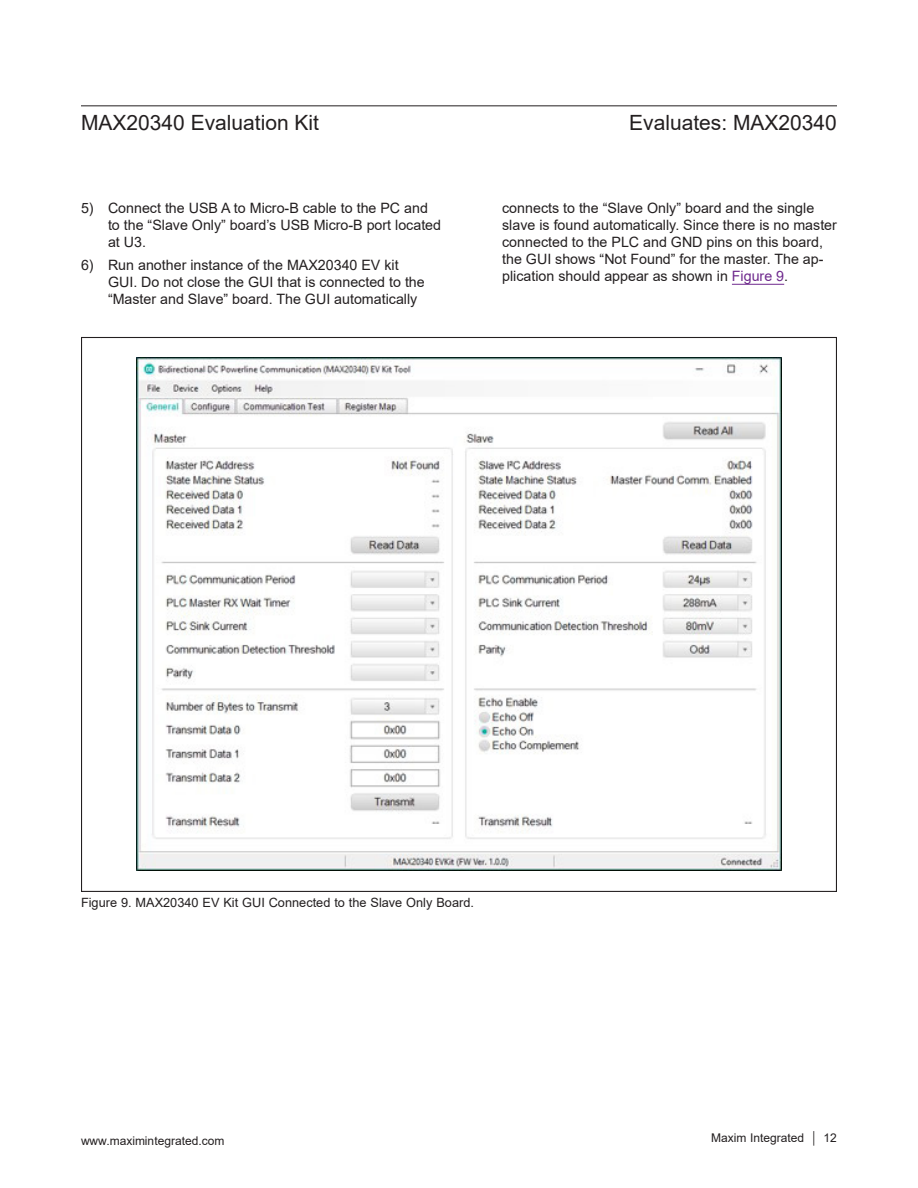
<style>
.page{position:relative;width:918px;height:1188px;background:#fff}
.page>*{position:absolute;margin:0;border:0;box-sizing:border-box;transform-origin:0 0}
.t1{font:21px "Arial";color:#231f20}
.t2{font:14.25px/17.1px "Arial";color:#231f20}
.Caption_-_Figures{font:12.75px "Arial";color:#231f20}
.t3{font:12px "Arial";color:#231f20}
.s1{color:#6e298d}
</style>
<div class="page">
<hr style="left:81px;top:105px;width:756px;height:1px;background:#231f20">
<hr style="left:732px;top:284px;width:52px;height:1px;background:#6e298d">
<img style="left:137px;top:358px;width:644px;height:513px">
<h1 class="t1" style="left:81px;top:108px;width:240px">MAX20340 Evaluation Kit</h1>
<h1 class="t1" style="left:629px;top:108px;width:209px">Evaluates: MAX20340</h1>
<p class="t2" style="left:108px;top:199px;width:335px;text-indent:-27px">5) Connect the USB A to Micro-B cable to the PC and to the “Slave Only” board’s USB Micro-B port located at U3.</p>
<p class="t2" style="left:108px;top:256px;width:318px;text-indent:-27px">6) Run another instance of the MAX20340 EV kit<br>GUI. Do not close the GUI that is connected to the “Master and Slave” board. The GUI automatically</p>
<p class="t2" style="left:502px;top:199px;width:336px">connects to the “Slave Only” board and the single slave is found automatically. Since there is no master connected to the PLC and GND pins on this board, the GUI shows “Not Found” for the master. The ap&shy;plication should appear as shown in <span class="s1">Figure 9</span>.</p>
<p class="Caption_-_Figures" style="left:81px;top:894px;width:394px">Figure 9. MAX20340 EV Kit GUI Connected to the Slave Only Board.</p>
<p class="t3" style="left:81px;top:1132px;width:145px">www.maximintegrated.com</p>
<p class="t3" style="left:711px;top:1129px;width:127px">Maxim Integrated │ 12</p>
</div>
